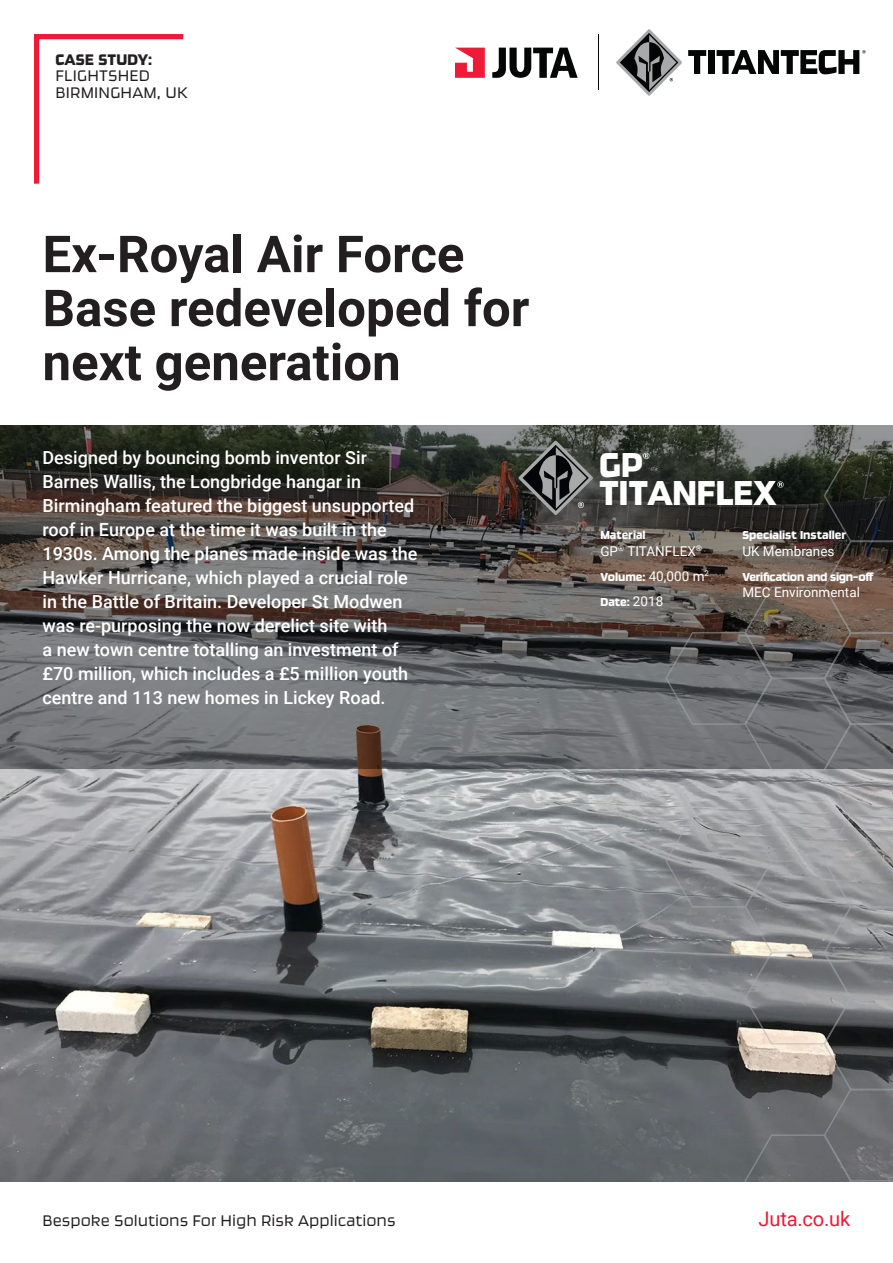
<style>
.page{position:relative;width:893px;height:1263px;background:#fff}
.page>*{position:absolute;margin:0;border:0;box-sizing:border-box;transform-origin:0 0}
.t1{font:700 51px/54px "Roboto";color:#231f20}
.t2{font:40.65px "Ginger Pro";color:#fff}
.t3{font:20.1px "Roboto";letter-spacing:-.01em;color:#ed1a38}
.t4{font:500 18px/24px "Roboto";color:#fff}
.t5{font:300 18px/16.5px "Ginger Pro";color:#231f20}
.t6{font:18px "Ginger Pro";letter-spacing:.01em;color:#231f20}
.t7{font:13.5px/25px "Ginger Pro";color:#fff}
.t8{font:13.5px "Roboto";color:#fff}
.t9{font:13.5px "Ginger Pro";letter-spacing:-.02em;color:#fff}
.s1{font-family:"Roboto"}
</style>
<div class="page">
<img style="left:0;top:769px;width:665px;height:412px">
<svg style="left:0;top:425px;width:893px;height:344px;background:#595856"></svg>
<svg style="left:34px;top:34px;width:150px;height:150px"></svg>
<svg style="left:455px;top:48px;width:30px;height:30px"></svg>
<svg style="left:492px;top:48px;width:86px;height:30px"></svg>
<svg style="left:616px;top:29px;width:66px;height:67px"></svg>
<svg style="left:688px;top:50px;width:18px;height:24px"></svg>
<div style="left:708px;top:50px;width:6px;height:24px;background:#040606"></div>
<svg style="left:717px;top:50px;width:149px;height:24px"></svg>
<hr style="left:598px;top:34px;width:1px;height:56px;background:#040606">
<svg style="left:643px;top:453px;width:6px;height:6px"></svg>
<svg style="left:518px;top:440px;width:75px;height:75px;background:#505250"></svg>
<svg style="left:665px;top:449px;width:228px;height:732px;background:#6d6c6b"></svg>
<p class="t6" style="left:55px;top:48px;width:98px">CASE STUDY:</p>
<p class="t5" style="left:55px;top:67px;width:134px">FLIGHTSHED<br>BIRMINGHAM, UK</p>
<h1 class="t1" style="left:43px;top:225px;width:488px">Ex-Royal Air Force<br>Base redeveloped for next generation</h1>
<p class="t4" style="left:43px;top:445px;width:376px">Designed by bouncing bomb inventor Sir Barnes Wallis, the Longbridge hangar in Birmingham featured the biggest unsupported roof in Europe at the time it was built in the 1930s. Among the planes made inside was the Hawker Hurricane, which played a crucial role in the Battle of Britain. Developer St Modwen was re-purposing the now derelict site with<br>a new town centre totalling an investment of £70 million, which includes a £5 million youth centre and 113 new homes in Lickey Road.</p>
<h2 class="t2" style="left:599px;top:439px;width:46px">GP</h2>
<h2 class="t2" style="left:599px;top:467px;width:179px">TITANFLEX</h2>
<p class="t7" style="left:742px;top:522px;width:105px">Specialist Installer</p>
<p class="t8" style="left:742px;top:541px;width:94px">UK Membranes</p>
<p class="t9" style="left:742px;top:568px;width:133px">Verification and sign-off</p>
<p class="t8" style="left:742px;top:583px;width:119px">MEC Environmental</p>
<p class="t7" style="left:600px;top:522px;width:47px">Material</p>
<p class="t8" style="left:600px;top:541px;width:103px">GP<sup>®</sup> TITANFLEX<sup>®</sup></p>
<p class="t7" style="left:600px;top:564px;width:110px">Volume: <span class="s1">40,000 m</span><sup>2<br></sup>Date: <span class="s1">2018</span></p>
<p class="t5" style="left:43px;top:1212px;width:355px">Bespoke Solutions For High Risk Applications</p>
<p class="t3" style="left:758px;top:1205px;width:93px">Juta.co.uk</p>
</div>
